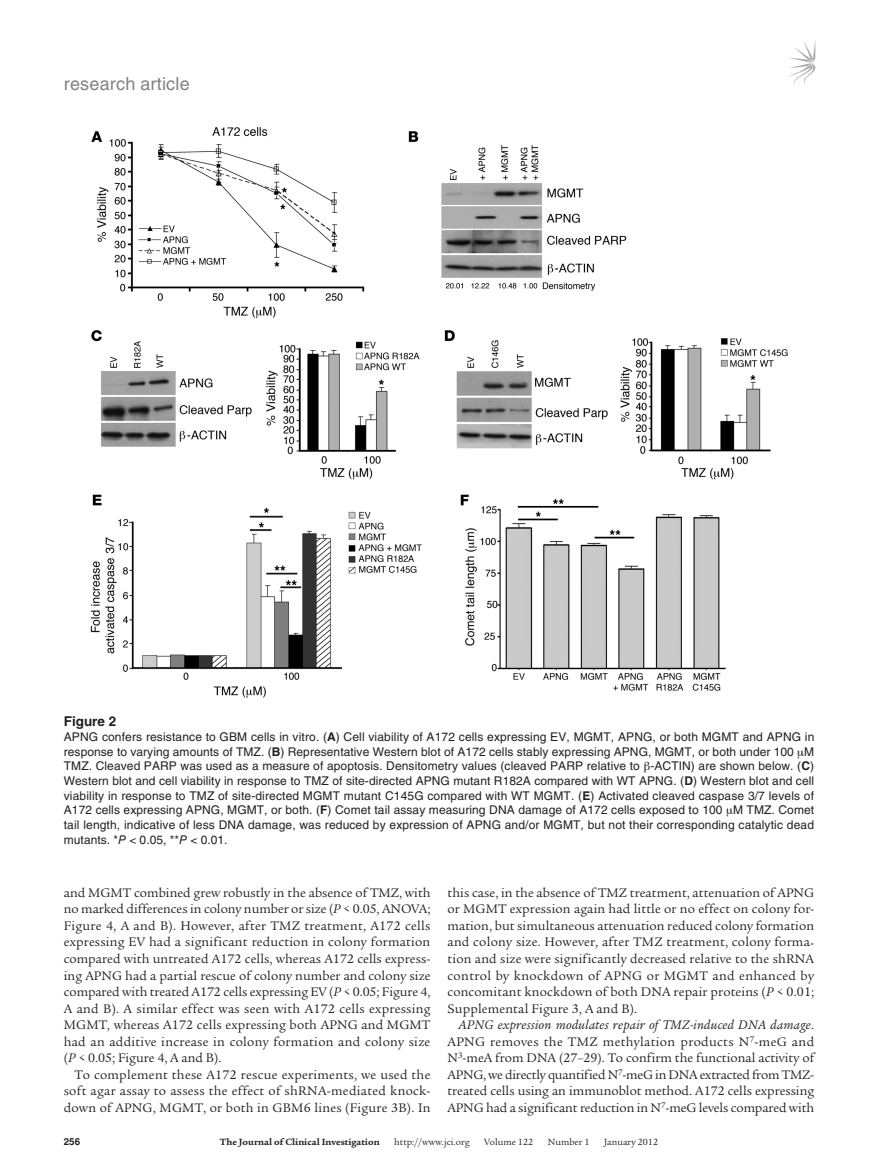
<style>
.page{position:relative;width:878px;height:1175px;background:#fff}
.page>*{position:absolute;margin:0;border:0;box-sizing:border-box;transform-origin:0 0}
.t1{font:18px "Helvetica LT Std";letter-spacing:.01em;color:#808285}
.t2{font:13.5px/16.5px "Legacy Serif Std";letter-spacing:.01em;color:#231f20;text-align:justify}
.t3{font:700 13.5px "Helvetica LT Std";color:#231f20}
.t4{font:12px/14.7px "Helvetica LT Std";letter-spacing:.01em;color:#231f20;text-align:justify}
.t5{font:9.75px "Legacy Serif Std";color:#231f20}
.t6{font:700 9.75px "Legacy Serif Std";color:#231f20}
.t7{font:700 9.75px "Helvetica LT Std";color:#231f20}
.s1{font-weight:700}
.s2{font-style:italic}
</style>
<div class="page">
<svg style="left:789px;top:42px;width:26px;height:43px"></svg>
<img style="left:90px;top:127px;width:698px;height:571px">
<h1 class="t1" style="left:64px;top:73px;width:127px">research article</h1>
<p class="t3" style="left:64px;top:713px;width:54px">Figure 2</p>
<p class="t4" style="left:64px;top:729px;width:752px">APNG confers resistance to GBM cells in vitro. (<span class="s1">A</span>) Cell viability of A172 cells expressing EV, MGMT, APNG, or both MGMT and APNG in response to varying amounts of TMZ. (<span class="s1">B</span>) Representative Western blot of A172 cells stably expressing APNG, MGMT, or both under 100 M TMZ. Cleaved PARP was used as a measure of apoptosis. Densitometry values (cleaved PARP relative to -ACTIN) are shown below. (<span class="s1">C</span>)<br>Western blot and cell viability in response to TMZ of site-directed APNG mutant R182A compared with WT APNG. (<span class="s1">D</span>) Western blot and cell viability in response to TMZ of site-directed MGMT mutant C145G compared with WT MGMT. (<span class="s1">E</span>) Activated cleaved caspase 3/7 levels of A172 cells expressing APNG, MGMT, or both. (<span class="s1">F</span>) Comet tail assay measuring DNA damage of A172 cells exposed to 100 M TMZ. Comet tail length, indicative of less DNA damage, was reduced by expression of APNG and/or MGMT, but not their corresponding catalytic dead mutants. *<span class="s2">P</span> &lt; 0.05, **<span class="s2">P</span> &lt; 0.01.</p>
<p class="t2" style="left:64px;top:884px;width:368px">and MGMT combined grew robustly in the absence of TMZ, with no marked differences in colony number or size (<span class="s2">P</span> &lt; 0.05, ANOVA; Figure 4, A and B). However, after TMZ treatment, A172 cells expressing EV had a significant reduction in colony formation compared with untreated A172 cells, whereas A172 cells express&shy;ing APNG had a partial rescue of colony number and colony size compared with treated A172 cells expressing EV (<span class="s2">P</span> &lt; 0.05; Figure 4, A and B). A similar effect was seen with A172 cells expressing MGMT, whereas A172 cells expressing both APNG and MGMT had an additive increase in colony formation and colony size (<span class="s2">P</span> &lt; 0.05; Figure 4, A and B).</p>
<p class="t2" style="left:64px;top:1066px;width:368px;text-indent:11px">To complement these A172 rescue experiments, we used the soft agar assay to assess the effect of shRNA-mediated knock&shy;down of APNG, MGMT, or both in GBM6 lines (Figure 3B). In</p>
<p class="t2" style="left:447px;top:884px;width:368px">this case, in the absence of TMZ treatment, attenuation of APNG or MGMT expression again had little or no effect on colony for&shy;mation, but simultaneous attenuation reduced colony formation and colony size. However, after TMZ treatment, colony forma&shy;tion and size were significantly decreased relative to the shRNA control by knockdown of APNG or MGMT and enhanced by concomitant knockdown of both DNA repair proteins (<span class="s2">P</span> &lt; 0.01; Supplemental Figure 3, A and B).</p>
<p class="t2" style="left:447px;top:1016px;width:368px;text-indent:11px"><span class="s2">APNG expression modulates repair of TMZ-induced DNA damage</span>.<br>APNG removes the TMZ methylation products N<sup>7</sup>-meG and N<sup>3</sup>-meA from DNA (27–29). To confirm the functional activity of APNG, we directly quantified N<sup>7</sup>-meG in DNA extracted from TMZ&shy;treated cells using an immunoblot method. A172 cells expressing APNG had a significant reduction in N<sup>7</sup>-meG levels compared with</p>
<p class="t7" style="left:64px;top:1135px;width:18px">256</p>
<p class="t6" style="left:220px;top:1135px;width:161px">The Journal of Clinical Investigation</p>
<p class="t5" style="left:394px;top:1136px;width:77px">http://www.jci.org</p>
<p class="t5" style="left:484px;top:1136px;width:50px">Volume 122</p>
<p class="t5" style="left:548px;top:1136px;width:43px">Number 1</p>
<p class="t5" style="left:604px;top:1136px;width:55px">January 2012</p>
</div>
